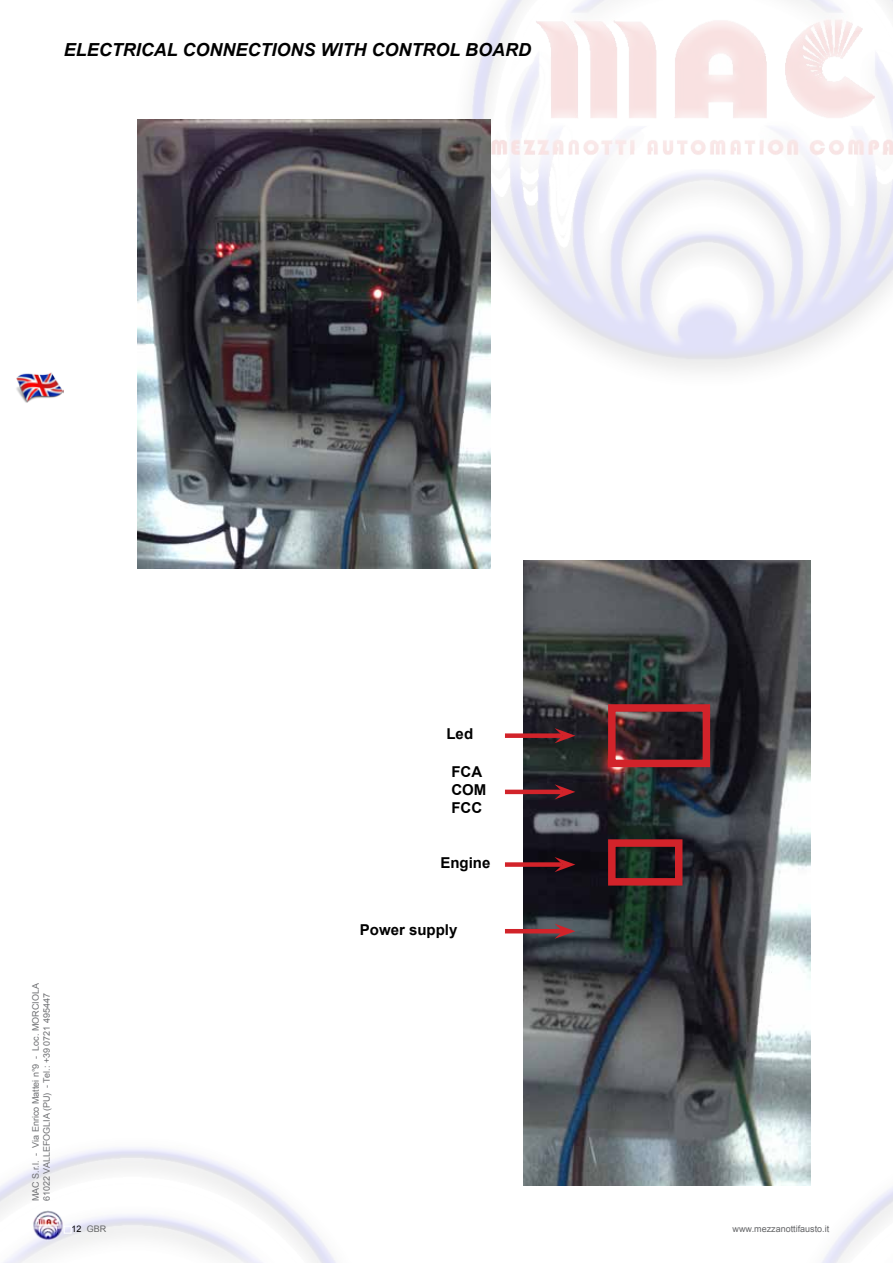
<style>
.page{position:relative;width:893px;height:1263px;background:#fff}
.page>*{position:absolute;margin:0;border:0;box-sizing:border-box;transform-origin:0 0}
.t1{font:italic 700 18px "Arial";color:#000}
.t2{font:700 15px/18px "Arial";color:#000}
.t3{font:9px/10.8px "Arial";color:#6d6e71}
.t4{font:9px "Arial";color:#636466}
.t5{font:9px "Arial";color:#000}
</style>
<div class="page">
<img style="left:739px;top:1135px;width:154px;height:128px">
<img style="left:421px;top:0;width:472px;height:371px">
<img style="left:32px;top:1210px;width:32px;height:30px">
<div style="left:64px;top:1226px;width:8px;height:7px;border:1px solid #fff"></div>
<img style="left:523px;top:560px;width:287px;height:625px">
<div style="left:608px;top:839px;width:74px;height:46px;border:8px solid #d2232a"></div>
<div style="left:505px;top:862px;width:58px;height:5px;background:#d2232a"></div>
<svg style="left:554px;top:857px;width:21px;height:15px"></svg>
<img style="left:137px;top:120px;width:354px;height:449px">
<div style="left:608px;top:704px;width:102px;height:63px;border:8px solid #d2232a"></div>
<div style="left:505px;top:733px;width:58px;height:5px;background:#d2232a"></div>
<svg style="left:554px;top:728px;width:21px;height:15px"></svg>
<hr style="left:505px;top:790px;width:58px;height:4px;background:#d2232a">
<svg style="left:554px;top:784px;width:21px;height:15px"></svg>
<hr style="left:505px;top:929px;width:58px;height:4px;background:#d2232a">
<svg style="left:554px;top:924px;width:21px;height:15px"></svg>
<img style="left:16px;top:372px;width:48px;height:31px">
<h1 class="t1" style="left:64px;top:37px;width:469px">ELECTRICAL CONNECTIONS WITH CONTROL BOARD</h1>
<h2 class="t2" style="left:446px;top:725px;width:28px">Led</h2>
<h2 class="t2" style="left:451px;top:763px;width:36px">FCA<br>COM<br>FCC</h2>
<h2 class="t2" style="left:440px;top:854px;width:52px">Engine</h2>
<p class="t3" style="left:30px;top:1201px;width:220px;rotate:-90deg">MAC S.r.l. - Via Enrico Mattei n°9 - Loc. MORCIOLA<br>61022 VALLEFOGLIA (PU) - Tel.: +39 0721 495447</p>
<h2 class="t2" style="left:360px;top:921px;width:99px">Power supply</h2>
<p class="t5" style="left:72px;top:1223px;width:12px">12</p>
<p class="t4" style="left:733px;top:1223px;width:98px">www.mezzanottifausto.it</p>
<p class="t4" style="left:87px;top:1223px;width:21px">GBR</p>
</div>
